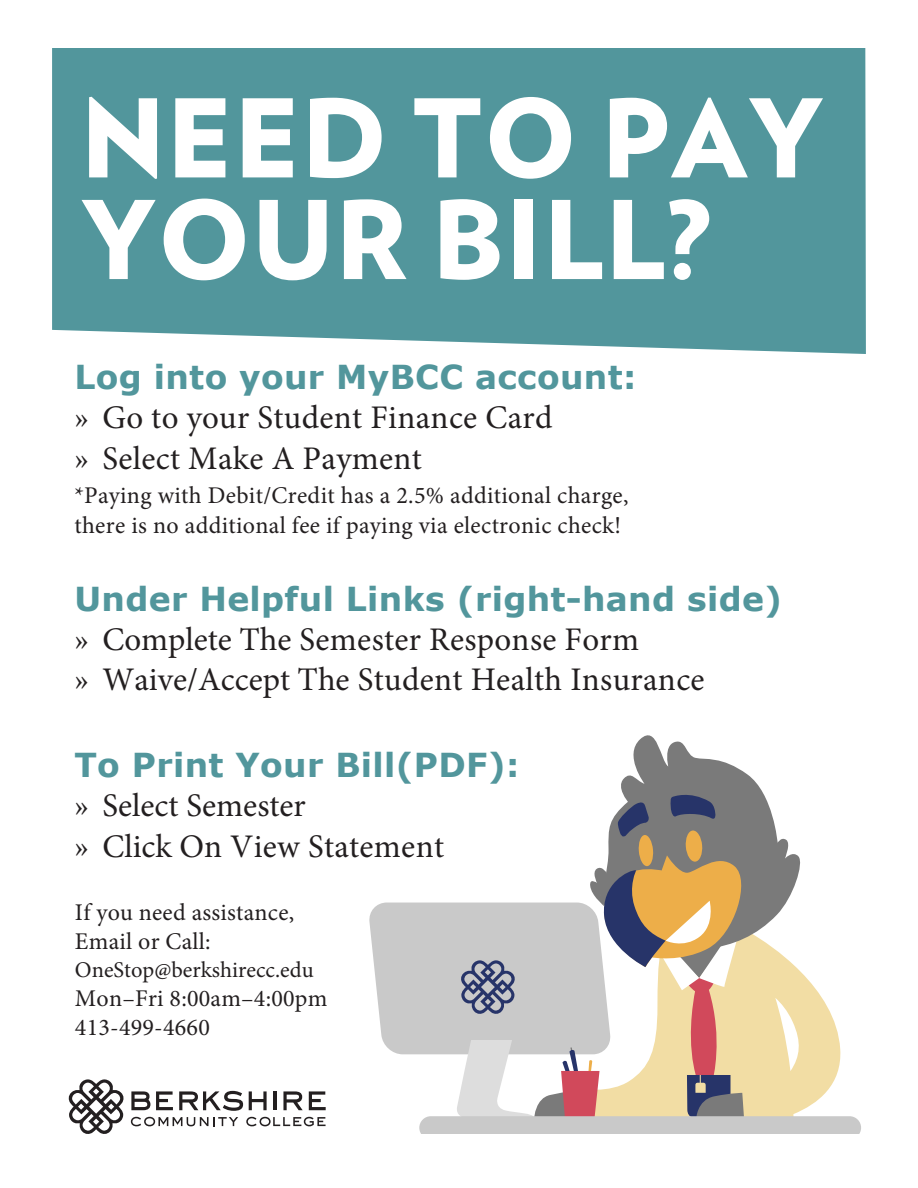
<style>
.page{position:relative;width:918px;height:1188px;background:#fff}
.page>*{position:absolute;margin:0;border:0;box-sizing:border-box;transform-origin:0 0}
.t1{font:900 108px/101.7px "Verlag";letter-spacing:.01em;color:#fff}
.t2{font:33px/40.2px "Minion Pro";letter-spacing:.01em;color:#231f20}
.t3{font:24px/29.4px "Minion Pro";letter-spacing:.015em;color:#231f20}
.t4{font:22.5px "Minion Pro";color:#231f20}
.s1{font-family:"Verdana";font-weight:700;color:#52969c}
</style>
<div class="page">
<svg style="left:621px;top:735px;width:140px;height:55px;fill:#7a7a7a"></svg>
<svg style="left:369px;top:790px;width:492px;height:344px"></svg>
<div style="left:52px;top:48px;width:814px;height:306px;background:#52969c"></div>
<svg style="left:131px;top:1091px;width:19px;height:19px"></svg>
<svg style="left:156px;top:1091px;width:17px;height:19px"></svg>
<svg style="left:179px;top:1091px;width:64px;height:20px"></svg>
<svg style="left:249px;top:1091px;width:18px;height:19px"></svg>
<hr style="left:273px;top:1091px;width:3px;height:19px;background:#231f20">
<svg style="left:283px;top:1091px;width:20px;height:19px"></svg>
<svg style="left:309px;top:1091px;width:17px;height:19px"></svg>
<svg style="left:131px;top:1117px;width:107px;height:9px"></svg>
<svg style="left:246px;top:1117px;width:80px;height:9px"></svg>
<svg style="left:69px;top:1079px;width:55px;height:55px"></svg>
<p class="t1" style="left:80px;top:82px;width:745px">NEED TO PAY<br>YOUR BILL?</p>
<p class="t2" style="left:74px;top:358px;width:563px"><span class="s1">Log into your MyBCC account: </span>» Go to your Student Finance Card<br>» Select Make A Payment</p>
<p class="t3" style="left:74px;top:480px;width:556px">*Paying with Debit/Credit has a 2.5% additional charge, there is no additional fee if paying via electronic check!</p>
<p class="t2" style="left:75px;top:581px;width:709px"><span class="s1">Under Helpful Links (right-hand side) </span>» Complete The Semester Response Form<br>» Waive/Accept The Student Health Insurance</p>
<p class="t2" style="left:74px;top:746px;width:447px"><span class="s1">To Print Your Bill(PDF): </span>» Select Semester<br>» Click On View Statement</p>
<p class="t3" style="left:75px;top:898px;width:221px">If you need assistance,<br>Email or Call:</p>
<p class="t4" style="left:75px;top:955px;width:240px">OneStop@berkshirecc.edu</p>
<p class="t3" style="left:75px;top:984px;width:254px">Mon–Fri 8:00am–4:00pm<br>413-499-4660</p>
</div>
